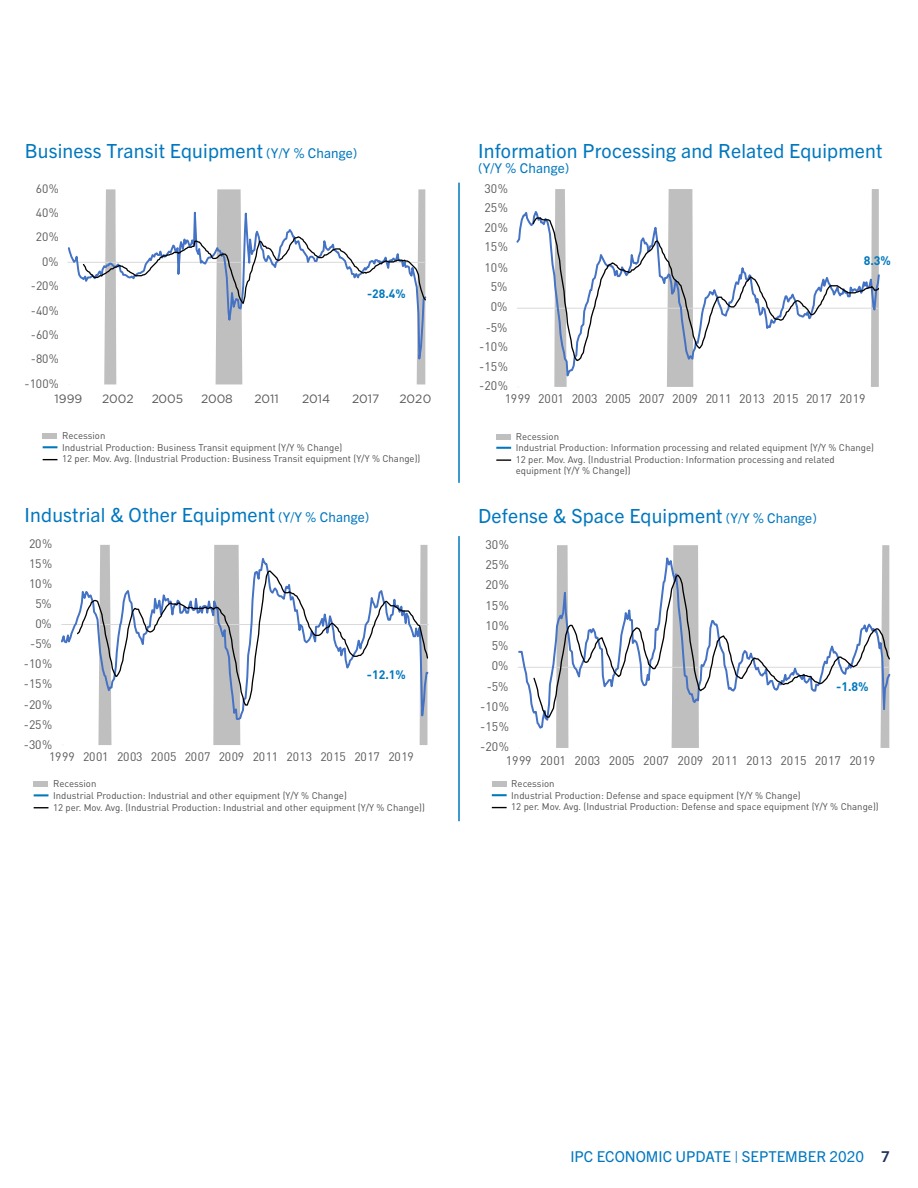
<style>
.page{position:relative;width:918px;height:1188px;background:#fff}
.page>*{position:absolute;margin:0;border:0;box-sizing:border-box;transform-origin:0 0}
.t1{font:19.5px "Trade Gothic Next LT Pro";letter-spacing:.01em;color:#0077be}
.t2{font:15px "Trade Gothic Next LT Pro";color:#0077be}
.t3{font:13.5px "Trade Gothic Next LT Pro";letter-spacing:.01em;color:#0077be}
.t4{font:12.3px "DIN";letter-spacing:-.02em;color:#595959}
.t5{font:700 12.3px "DIN";color:#0077be}
.t6{font:12.15px "DIN";letter-spacing:-.02em;color:#595959}
.t7{font:12.15px "Gotham";color:#595959}
.t8{font:700 12.15px "DIN";color:#0077be}
.t9{font:9.6px/11.6px "DIN";color:#4d4d4f}
.s1{font-size:13.5px}
.s2{font-weight:700;color:#1a325d}
</style>
<div class="page">
<div style="left:43px;top:433px;width:14px;height:6px;background:#bfbfbf"></div>
<svg style="left:43px;top:446px;width:14px;height:2px"></svg>
<svg style="left:43px;top:459px;width:14px;height:1px"></svg>
<div style="left:34px;top:781px;width:14px;height:6px;background:#bfbfbf"></div>
<svg style="left:34px;top:794px;width:14px;height:2px"></svg>
<svg style="left:34px;top:807px;width:14px;height:1px"></svg>
<div style="left:496px;top:434px;width:15px;height:6px;background:#bfbfbf"></div>
<svg style="left:496px;top:447px;width:15px;height:2px"></svg>
<svg style="left:496px;top:459px;width:15px;height:2px"></svg>
<div style="left:492px;top:781px;width:14px;height:6px;background:#bfbfbf"></div>
<svg style="left:492px;top:794px;width:15px;height:2px"></svg>
<svg style="left:492px;top:807px;width:15px;height:1px"></svg>
<hr style="left:458px;top:183px;width:2px;height:300px;background:#0077be">
<hr style="left:458px;top:536px;width:2px;height:285px;background:#0077be">
<svg style="left:67px;top:189px;width:359px;height:194px"></svg>
<svg style="left:82px;top:235px;width:343px;height:71px"></svg>
<svg style="left:554px;top:189px;width:325px;height:198px"></svg>
<svg style="left:517px;top:207px;width:363px;height:177px"></svg>
<svg style="left:531px;top:217px;width:348px;height:145px"></svg>
<svg style="left:61px;top:550px;width:368px;height:194px"></svg>
<svg style="left:76px;top:569px;width:352px;height:137px"></svg>
<svg style="left:518px;top:548px;width:372px;height:200px"></svg>
<svg style="left:532px;top:573px;width:357px;height:145px"></svg>
<h1 class="t1" style="left:25px;top:137px;width:334px">Business Transit Equipment <span class="s1">(Y/Y % Change)</span></h1>
<p class="t6" style="left:36px;top:181px;width:25px">60%</p>
<p class="t6" style="left:36px;top:205px;width:25px">40%</p>
<p class="t6" style="left:36px;top:229px;width:25px">20%</p>
<p class="t6" style="left:42px;top:254px;width:18px">0%</p>
<p class="t6" style="left:31px;top:278px;width:30px">-20%</p>
<p class="t6" style="left:31px;top:303px;width:30px">-40%</p>
<p class="t6" style="left:31px;top:327px;width:30px">-60%</p>
<p class="t6" style="left:31px;top:351px;width:30px">-80%</p>
<p class="t6" style="left:25px;top:376px;width:36px">-100%</p>
<p class="t8" style="left:367px;top:286px;width:40px">-28.4%</p>
<p class="t7" style="left:55px;top:391px;width:29px">1999</p>
<p class="t7" style="left:102px;top:391px;width:33px">2002</p>
<p class="t7" style="left:152px;top:391px;width:33px">2005</p>
<p class="t7" style="left:201px;top:391px;width:33px">2008</p>
<p class="t7" style="left:255px;top:391px;width:26px">2011</p>
<p class="t7" style="left:302px;top:391px;width:29px">2014</p>
<p class="t7" style="left:352px;top:391px;width:29px">2017</p>
<p class="t7" style="left:400px;top:391px;width:33px">2020</p>
<p class="t9" style="left:62px;top:430px;width:360px">Recession<br>Industrial Production: Business Transit equipment (Y/Y % Change)<br>12 per. Mov. Avg. (Industrial Production: Business Transit equipment (Y/Y % Change))</p>
<h1 class="t1" style="left:478px;top:137px;width:406px">Information Processing and Related Equipment</h1>
<h3 class="t3" style="left:478px;top:158px;width:93px">(Y/Y % Change)</h3>
<p class="t4" style="left:485px;top:180px;width:25px">30%</p>
<p class="t4" style="left:485px;top:200px;width:25px">25%</p>
<p class="t4" style="left:485px;top:220px;width:25px">20%</p>
<p class="t4" style="left:485px;top:239px;width:25px">15%</p>
<p class="t4" style="left:485px;top:260px;width:25px">10%</p>
<p class="t4" style="left:491px;top:279px;width:18px">5%</p>
<p class="t4" style="left:491px;top:299px;width:18px">0%</p>
<p class="t4" style="left:486px;top:319px;width:23px">-5%</p>
<p class="t4" style="left:479px;top:339px;width:30px">-10%</p>
<p class="t4" style="left:479px;top:359px;width:30px">-15%</p>
<p class="t4" style="left:479px;top:378px;width:30px">-20%</p>
<p class="t5" style="left:864px;top:252px;width:29px">8.3%</p>
<p class="t4" style="left:505px;top:391px;width:362px">1999 2001 2003 2005 2007 2009 2011 2013 2015 2017 2019</p>
<p class="t9" style="left:516px;top:430px;width:360px">Recession<br>Industrial Production: Information processing and related equipment (Y/Y % Change)<br>12 per. Mov. Avg. (Industrial Production: Information processing and related equipment (Y/Y % Change))</p>
<h1 class="t1" style="left:25px;top:502px;width:346px">Industrial &amp; Other Equipment <span class="s1">(Y/Y % Change)</span></h1>
<h1 class="t1" style="left:478px;top:502px;width:340px">Defense &amp; Space Equipment <span class="s1">(Y/Y % Change)</span></h1>
<p class="t6" style="left:29px;top:536px;width:25px">20%</p>
<p class="t4" style="left:486px;top:537px;width:25px">30%</p>
<p class="t6" style="left:29px;top:556px;width:25px">15%</p>
<p class="t4" style="left:486px;top:557px;width:25px">25%</p>
<p class="t6" style="left:29px;top:576px;width:25px">10%</p>
<p class="t4" style="left:486px;top:577px;width:25px">20%</p>
<p class="t6" style="left:35px;top:596px;width:18px">5%</p>
<p class="t4" style="left:486px;top:597px;width:25px">15%</p>
<p class="t6" style="left:35px;top:616px;width:18px">0%</p>
<p class="t4" style="left:486px;top:618px;width:25px">10%</p>
<p class="t6" style="left:30px;top:636px;width:23px">-5%</p>
<p class="t4" style="left:492px;top:638px;width:18px">5%</p>
<p class="t6" style="left:24px;top:656px;width:30px">-10%</p>
<p class="t6" style="left:24px;top:677px;width:30px">-15%</p>
<p class="t8" style="left:367px;top:667px;width:40px">-12.1%</p>
<p class="t4" style="left:492px;top:658px;width:18px">0%</p>
<p class="t4" style="left:487px;top:679px;width:23px">-5%</p>
<p class="t5" style="left:836px;top:678px;width:34px">-1.8%</p>
<p class="t6" style="left:24px;top:697px;width:30px">-20%</p>
<p class="t4" style="left:480px;top:699px;width:30px">-10%</p>
<p class="t6" style="left:24px;top:717px;width:30px">-25%</p>
<p class="t4" style="left:480px;top:719px;width:30px">-15%</p>
<p class="t6" style="left:24px;top:737px;width:30px">-30%</p>
<p class="t6" style="left:49px;top:749px;width:366px">1999 2001 2003 2005 2007 2009 2011 2013 2015 2017 2019</p>
<p class="t4" style="left:480px;top:739px;width:30px">-20%</p>
<p class="t4" style="left:506px;top:753px;width:371px">1999 2001 2003 2005 2007 2009 2011 2013 2015 2017 2019</p>
<p class="t9" style="left:53px;top:778px;width:373px">Recession<br>Industrial Production: Industrial and other equipment (Y/Y % Change)<br>12 per. Mov. Avg. (Industrial Production: Industrial and other equipment (Y/Y % Change))</p>
<p class="t9" style="left:511px;top:778px;width:369px">Recession<br>Industrial Production: Defense and space equipment (Y/Y % Change)<br>12 per. Mov. Avg. (Industrial Production: Defense and space equipment (Y/Y % Change))</p>
<h2 class="t2" style="left:570px;top:1146px;width:321px">IPC ECONOMIC UPDATE | SEPTEMBER 2020 <span class="s2">7</span></h2>
</div>
